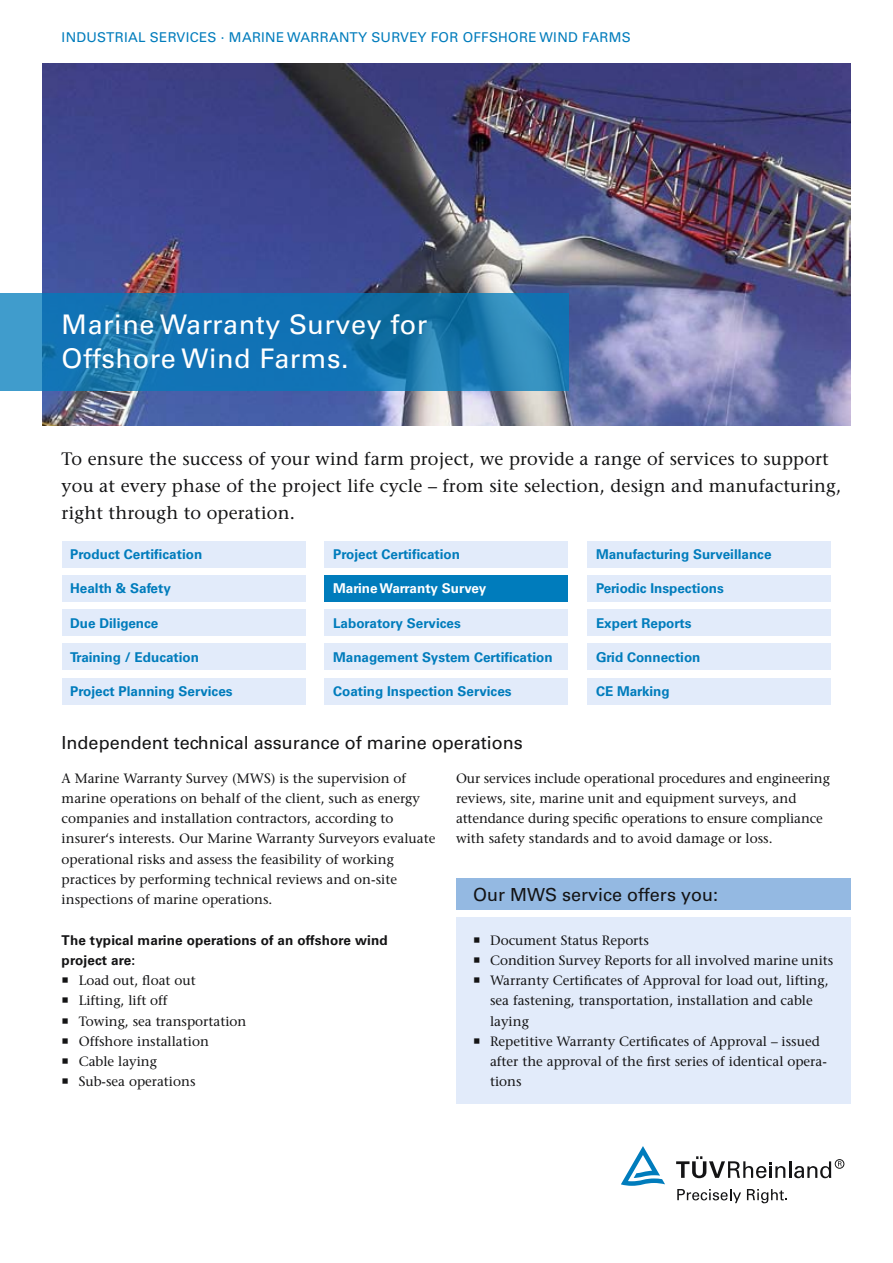
<style>
.page{position:relative;width:893px;height:1263px;background:#fff}
.page>*{position:absolute;margin:0;border:0;box-sizing:border-box;transform-origin:0 0}
.t1{font:27px/33.8px "Univers LT Std";letter-spacing:.02em;color:#fff}
.t2{font:500 18px/27px "Stone Serif Std";letter-spacing:.01em;color:#141415}
.t3{font:18px "Univers LT Std";color:#141415}
.t4{font:500 13.5px/20.2px "Stone Serif Std";color:#141415}
.t5{font:700 13.5px "Univers LT Std";color:#007cbc}
.t6{font:13.5px "Univers LT Std";letter-spacing:.02em;color:#007cbc}
.t7{font:700 13.5px/20.2px "Univers LT Std";letter-spacing:.01em;color:#141415}
.t8{font:700 13.5px "Univers LT Std";color:#fff}
</style>
<div class="page">
<svg style="left:677px;top:1189px;width:64px;height:14px"></svg>
<svg style="left:747px;top:1189px;width:40px;height:14px"></svg>
<svg style="left:676px;top:1156px;width:155px;height:22px"></svg>
<div style="left:835px;top:1159px;width:9px;height:9px;border:1px solid #141415;border-radius:50%"></div>
<svg style="left:838px;top:1161px;width:4px;height:5px"></svg>
<svg style="left:621px;top:1146px;width:44px;height:40px"></svg>
<div style="left:325px;top:575px;width:243px;height:27px;background:#007cbc"></div>
<div style="left:62px;top:575px;width:243px;height:27px;background:#e2ebfa"></div>
<div style="left:587px;top:575px;width:244px;height:27px;background:#e2ebfa"></div>
<div style="left:325px;top:541px;width:243px;height:27px;background:#e2ebfa"></div>
<div style="left:62px;top:541px;width:243px;height:27px;background:#e2ebfa"></div>
<div style="left:587px;top:541px;width:244px;height:27px;background:#e2ebfa"></div>
<div style="left:62px;top:609px;width:243px;height:27px;background:#e2ebfa"></div>
<div style="left:325px;top:609px;width:243px;height:27px;background:#e2ebfa"></div>
<div style="left:587px;top:609px;width:244px;height:27px;background:#e2ebfa"></div>
<div style="left:62px;top:643px;width:243px;height:27px;background:#e2ebfa"></div>
<div style="left:325px;top:643px;width:243px;height:27px;background:#e2ebfa"></div>
<div style="left:587px;top:643px;width:244px;height:27px;background:#e2ebfa"></div>
<div style="left:62px;top:678px;width:243px;height:26px;background:#e2ebfa"></div>
<div style="left:325px;top:678px;width:243px;height:26px;background:#e2ebfa"></div>
<img style="left:43px;top:64px;width:807px;height:361px">
<svg style="left:0;top:293px;width:568px;height:97px;fill:#1173b5"></svg>
<div style="left:456px;top:917px;width:394px;height:186px;background:#e2ebfa"></div>
<div style="left:456px;top:879px;width:394px;height:31px;background:#94b9e2"></div>
<div style="left:587px;top:678px;width:244px;height:26px;background:#e2ebfa"></div>
<p class="t6" style="left:62px;top:29px;width:570px">Industrial Services · Mari ne Warranty Survey for Offshore Wi nd farms</p>
<h1 class="t1" style="left:62px;top:308px;width:367px">Marine Warranty Survey for<br>Offshore Wind Farms.</h1>
<h2 class="t2" style="left:62px;top:445px;width:781px">To ensure the success of your wind farm project, we provide a range of services to support you at every phase of the project life cycle – from site selection, design and manufacturing, right through to operation.</h2>
<p class="t5" style="left:70px;top:546px;width:134px">Product Certification</p>
<p class="t5" style="left:333px;top:546px;width:128px">Project Certification</p>
<p class="t5" style="left:596px;top:546px;width:177px">Manufacturing Surveillance</p>
<p class="t5" style="left:70px;top:581px;width:102px">Health &amp; Safety</p>
<p class="t8" style="left:333px;top:580px;width:155px">Marine Warranty Survey</p>
<p class="t5" style="left:596px;top:581px;width:129px">Periodic Inspections</p>
<p class="t5" style="left:70px;top:615px;width:90px">Due Diligence</p>
<p class="t5" style="left:333px;top:615px;width:129px">Laboratory Services</p>
<p class="t5" style="left:596px;top:615px;width:97px">Expert Reports</p>
<p class="t5" style="left:70px;top:649px;width:130px">Training / Education</p>
<p class="t5" style="left:333px;top:649px;width:221px">Management System Certification</p>
<p class="t5" style="left:596px;top:649px;width:106px">Grid Connection</p>
<p class="t5" style="left:70px;top:683px;width:164px">Project Planning Services</p>
<p class="t5" style="left:333px;top:683px;width:180px">Coating Inspection Services</p>
<p class="t5" style="left:596px;top:683px;width:75px">CE Marking</p>
<h2 class="t3" style="left:62px;top:732px;width:463px">Independent technical assurance of marine operations</h2>
<p class="t4" style="left:62px;top:768px;width:375px">A Marine Warranty Survey (MWS) is the supervision of marine operations on behalf of the client, such as energy companies and installation contractors, according to insurer‘s interests. Our Marine Warranty Surveyors evaluate operational risks and assess the feasibility of working practices by performing technical reviews and on-site inspections of marine operations.</p>
<p class="t7" style="left:62px;top:930px;width:327px">The typical marine operations of an offshore wind project are:</p>
<p class="t4" style="left:79px;top:970px;width:169px">Load out, float out<br>Lifting, lift off<br>Towing, sea transportation<br>Offshore installation<br>Cable laying<br>Sub-sea operations</p>
<p class="t4" style="left:456px;top:768px;width:375px">Our services include operational procedures and engineering reviews, site, marine unit and equipment surveys, and attendance during specific operations to ensure compliance with safety standards and to avoid damage or loss.</p>
<h2 class="t3" style="left:473px;top:884px;width:246px">Our MWS service offers you:</h2>
<p class="t4" style="left:490px;top:930px;width:345px">Document Status Reports<br>Condition Survey Reports for all involved marine units Warranty Certificates of Approval for load out, lifting, sea fastening, transportation, installation and cable laying<br>Repetitive Warranty Certificates of Approval – issued after the approval of the first series of identical opera&shy;tions</p>
</div>
